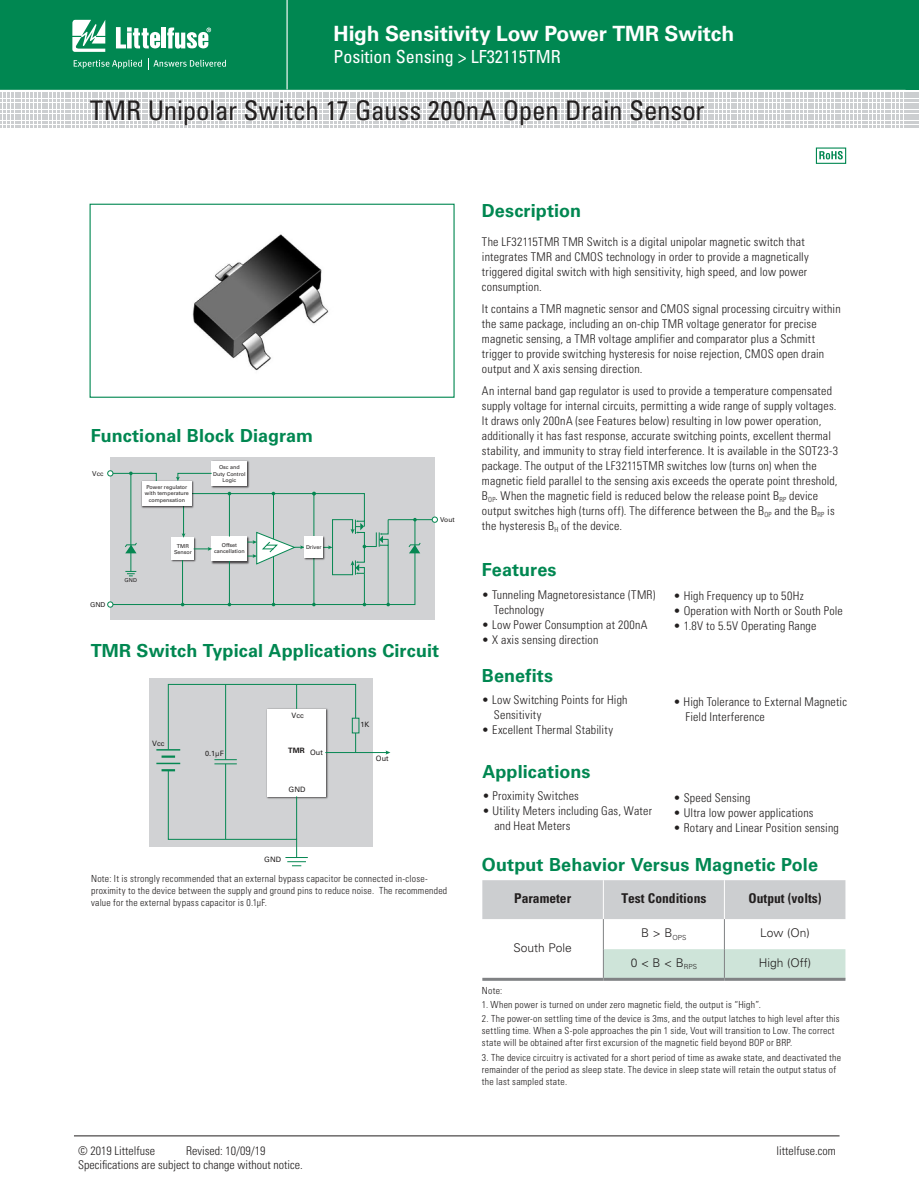
<style>
.page{position:relative;width:919px;height:1191px;background:#fff}
.page>*{position:absolute;margin:0;border:0;box-sizing:border-box;transform-origin:0 0}
.t1{font:condensed 27px "Univers LT Std";letter-spacing:-.01em;color:#221f1f}
.t2{font:700 21px "Univers LT Std";letter-spacing:-.005em;color:#fff}
.t3{font:700 18px "Univers LT Std";letter-spacing:.005em;color:#008751}
.t4{font:condensed 18px "Univers LT Std";color:#fff}
.t5{font:700 condensed 13.5px "Univers LT Std";color:#221f1f}
.t6{font:300 condensed 12px/15px "Univers LT Std";letter-spacing:.015em;color:#221f1f}
.t7{font:300 12px "Univers LT Std";color:#221f1f}
.t8{font:300 condensed 9.75px/12px "Univers LT Std";letter-spacing:.025em;color:#221f1f}
.t9{font:7.35px "Univers LT Std";color:#221f1f}
.t10{font:700 7.35px "Univers LT Std";color:#221f1f}
.t11{font:6.75px "Univers LT Std";color:#221f1f}
.t12{font:5.4px/6.4px "Univers LT Std";color:#221f1f;text-align:center}
.s1{font-weight:400}
</style>
<div class="page">
<hr style="left:74px;top:1135px;width:765px;height:1px;background:#221f1f">
<svg style="left:0;top:0;width:919px;height:127px;background:#46a37e"></svg>
<div style="left:89px;top:204px;width:365px;height:194px;border:1px solid #008751"></div>
<svg style="left:819px;top:151px;width:23px;height:8px"></svg>
<div style="left:815px;top:147px;width:31px;height:17px;border:1px solid #008751"></div>
<div style="left:482px;top:880px;width:363px;height:39px;background:#ccced0"></div>
<hr style="left:603px;top:880px;width:1px;height:39px;background:#fff">
<hr style="left:724px;top:880px;width:1px;height:39px;background:#fff">
<hr style="left:603px;top:919px;width:1px;height:30px;background:#808284">
<hr style="left:724px;top:919px;width:1px;height:30px;background:#808284">
<div style="left:603px;top:949px;width:242px;height:28px;background:#cee4d9"></div>
<hr style="left:724px;top:977px;width:121px;height:3px;background:#808284">
<hr style="left:482px;top:977px;width:121px;height:3px;background:#808284">
<hr style="left:603px;top:977px;width:121px;height:3px;background:#808284">
<img style="left:192px;top:234px;width:137px;height:137px">
<div style="left:149px;top:678px;width:224px;height:168px;background:#d1d2d4"></div>
<hr style="left:325px;top:752px;width:62px;height:1px;background:#068752">
<svg style="left:385px;top:750px;width:5px;height:4px"></svg>
<svg style="left:156px;top:683px;width:200px;height:183px"></svg>
<div style="left:352px;top:718px;width:7px;height:15px;background:#d1d2d4"></div>
<div style="left:352px;top:718px;width:7px;height:15px;border:1px solid #068752"></div>
<div style="left:110px;top:457px;width:325px;height:163px;background:#d1d2d4"></div>
<img style="left:210px;top:460px;width:40px;height:29px">
<div style="left:212px;top:461px;width:35px;height:25px;background:#fff"></div>
<svg style="left:176px;top:473px;width:36px;height:8px"></svg>
<svg style="left:432px;top:517px;width:5px;height:5px"></svg>
<svg style="left:107px;top:470px;width:50px;height:12px"></svg>
<hr style="left:131px;top:473px;width:1px;height:98px;background:#068752">
<img style="left:141px;top:480px;width:54px;height:12px">
<div style="left:142px;top:481px;width:50px;height:25px;background:#fff"></div>
<hr style="left:388px;top:519px;width:44px;height:1px;background:#068752">
<svg style="left:107px;top:492px;width:314px;height:115px"></svg>
<h2 class="t2" style="left:333px;top:25px;width:402px">High Sensitivity Low Power TMR Switch</h2>
<h3 class="t4" style="left:333px;top:50px;width:228px">Position Sensing &gt; LF32115TMR</h3>
<h1 class="t1" style="left:90px;top:100px;width:616px">TMR Unipolar Switch 17 Gauss 200nA Open Drain Sensor</h1>
<h3 class="t3" style="left:91px;top:428px;width:224px">Functional Block Diagram</h3>
<p class="t11" style="left:92px;top:471px;width:13px">Vcc</p>
<p class="t11" style="left:90px;top:602px;width:17px">GND</p>
<p class="t12" style="left:145px;top:484px;width:46px">Power regulator with temperature compensation</p>
<p class="t12" style="left:213px;top:465px;width:34px">Osc and<br>Duty Control<br>Logic</p>
<p class="t12" style="left:125px;top:577px;width:14px">GND</p>
<p class="t12" style="left:214px;top:542px;width:32px">Offset cancellation</p>
<p class="t12" style="left:174px;top:543px;width:19px">TMR<br>Sensor</p>
<p class="t12" style="left:306px;top:545px;width:17px">Driver</p>
<p class="t11" style="left:440px;top:517px;width:16px">Vout</p>
<h3 class="t3" style="left:91px;top:643px;width:350px">TMR Switch Typical Applications Circuit</h3>
<p class="t9" style="left:152px;top:740px;width:14px">Vcc</p>
<p class="t9" style="left:205px;top:750px;width:20px">0.1µF</p>
<p class="t9" style="left:291px;top:712px;width:14px">Vcc</p>
<p class="t10" style="left:288px;top:746px;width:36px">TMR <span class="s1">Out</span></p>
<p class="t9" style="left:288px;top:786px;width:18px">GND</p>
<p class="t9" style="left:264px;top:856px;width:18px">GND</p>
<p class="t9" style="left:360px;top:722px;width:11px">1K</p>
<p class="t9" style="left:376px;top:756px;width:14px">Out</p>
<p class="t8" style="left:91px;top:873px;width:357px">Note: It is strongly recommended that an external bypass capacitor be connected in-close&shy;proximity to the device between the supply and ground pins to reduce noise. The recommended value for the external bypass capacitor is 0.1μF.</p>
<h3 class="t3" style="left:482px;top:203px;width:101px">Description</h3>
<p class="t6" style="left:482px;top:236px;width:328px">The LF32115TMR TMR Switch is a digital unipolar magnetic switch that integrates TMR and CMOS technology in order to provide a magnetically triggered digital switch with high sensitivity, high speed, and low power consumption.</p>
<p class="t6" style="left:482px;top:302px;width:360px">It contains a TMR magnetic sensor and CMOS signal processing circuitry within the same package, including an on-chip TMR voltage generator for precise magnetic sensing, a TMR voltage amplifier and comparator plus a Schmitt trigger to provide switching hysteresis for noise rejection, CMOS open drain output and X axis sensing direction.</p>
<p class="t6" style="left:482px;top:384px;width:357px">An internal band gap regulator is used to provide a temperature compensated supply voltage for internal circuits, permitting a wide range of supply voltages.<br>It draws only 200nA (see Features below) resulting in low power operation, additionally it has fast response, accurate switching points, excellent thermal stability, and immunity to stray field interference. It is available in the SOT23-3 package. The output of the LF32115TMR switches low (turns on) when the magnetic field parallel to the sensing axis exceeds the operate point threshold, B<sub>OP</sub>. When the magnetic field is reduced below the release point B<sub>RP</sub> device output switches high (turns off). The difference between the B<sub>OP</sub> and the B<sub>RP</sub> is the hysteresis B<sub>H</sub> of the device.</p>
<h3 class="t3" style="left:482px;top:562px;width:76px">Features</h3>
<p class="t6" style="left:494px;top:588px;width:163px;text-indent:-12px">• Tunneling Magnetoresistance (TMR)<br>Technology</p>
<p class="t6" style="left:482px;top:618px;width:167px">• Low Power Consumption at 200nA</p>
<p class="t6" style="left:482px;top:633px;width:118px">• X axis sensing direction</p>
<h3 class="t3" style="left:482px;top:668px;width:73px">Benefits</h3>
<p class="t6" style="left:494px;top:693px;width:135px;text-indent:-12px">• Low Switching Points for High<br>Sensitivity</p>
<p class="t6" style="left:482px;top:723px;width:133px">• Excellent Thermal Stability</p>
<h3 class="t3" style="left:482px;top:763px;width:110px">Applications</h3>
<p class="t6" style="left:482px;top:789px;width:98px">• Proximity Switches</p>
<p class="t6" style="left:494px;top:804px;width:159px;text-indent:-12px">• Utility Meters including Gas, Water and Heat Meters</p>
<p class="t6" style="left:673px;top:589px;width:132px">• High Frequency up to 50Hz</p>
<p class="t6" style="left:673px;top:604px;width:171px">• Operation with North or South Pole</p>
<p class="t6" style="left:673px;top:619px;width:144px">• 1.8V to 5.5V Operating Range</p>
<p class="t6" style="left:685px;top:695px;width:163px;text-indent:-12px">• High Tolerance to External Magnetic<br>Field Interference</p>
<p class="t6" style="left:673px;top:791px;width:78px">• Speed Sensing</p>
<p class="t6" style="left:673px;top:806px;width:142px">• Ultra low power applications</p>
<p class="t6" style="left:673px;top:821px;width:167px">• Rotary and Linear Position sensing</p>
<h3 class="t3" style="left:482px;top:857px;width:337px">Output Behavior Versus Magnetic Pole</h3>
<p class="t5" style="left:514px;top:893px;width:58px">Parameter</p>
<p class="t5" style="left:621px;top:893px;width:87px">Test Conditions</p>
<p class="t5" style="left:748px;top:893px;width:75px">Output (volts)</p>
<p class="t7" style="left:513px;top:943px;width:60px">South Pole</p>
<p class="t7" style="left:641px;top:928px;width:47px">B &gt; B<sub>OPS</sub></p>
<p class="t7" style="left:760px;top:928px;width:51px">Low (On)</p>
<p class="t7" style="left:630px;top:958px;width:68px">0 &lt; B &lt; B<sub>RPS</sub></p>
<p class="t7" style="left:758px;top:958px;width:54px">High (Off)</p>
<p class="t8" style="left:482px;top:985px;width:22px">Note:</p>
<p class="t8" style="left:482px;top:999px;width:280px">1. When power is turned on under zero magnetic field, the output is “High”.</p>
<p class="t8" style="left:482px;top:1013px;width:359px">2. The power-on settling time of the device is 3ms, and the output latches to high level after this settling time. When a S-pole approaches the pin 1 side, Vout will transition to Low. The correct state will be obtained after first excursion of the magnetic field beyond BOP or BRP.</p>
<p class="t8" style="left:482px;top:1052px;width:360px">3. The device circuitry is activated for a short period of time as awake state, and deactivated the remainder of the period as sleep state. The device in sleep state will retain the output status of the last sampled state.</p>
<p class="t6" style="left:78px;top:1144px;width:78px">© 2019 Littelfuse</p>
<p class="t6" style="left:186px;top:1144px;width:81px">Revised: 10/09/19</p>
<p class="t6" style="left:776px;top:1143px;width:61px">littelfuse.com</p>
<p class="t6" style="left:78px;top:1158px;width:226px">Specifications are subject to change without notice.</p>
</div>
